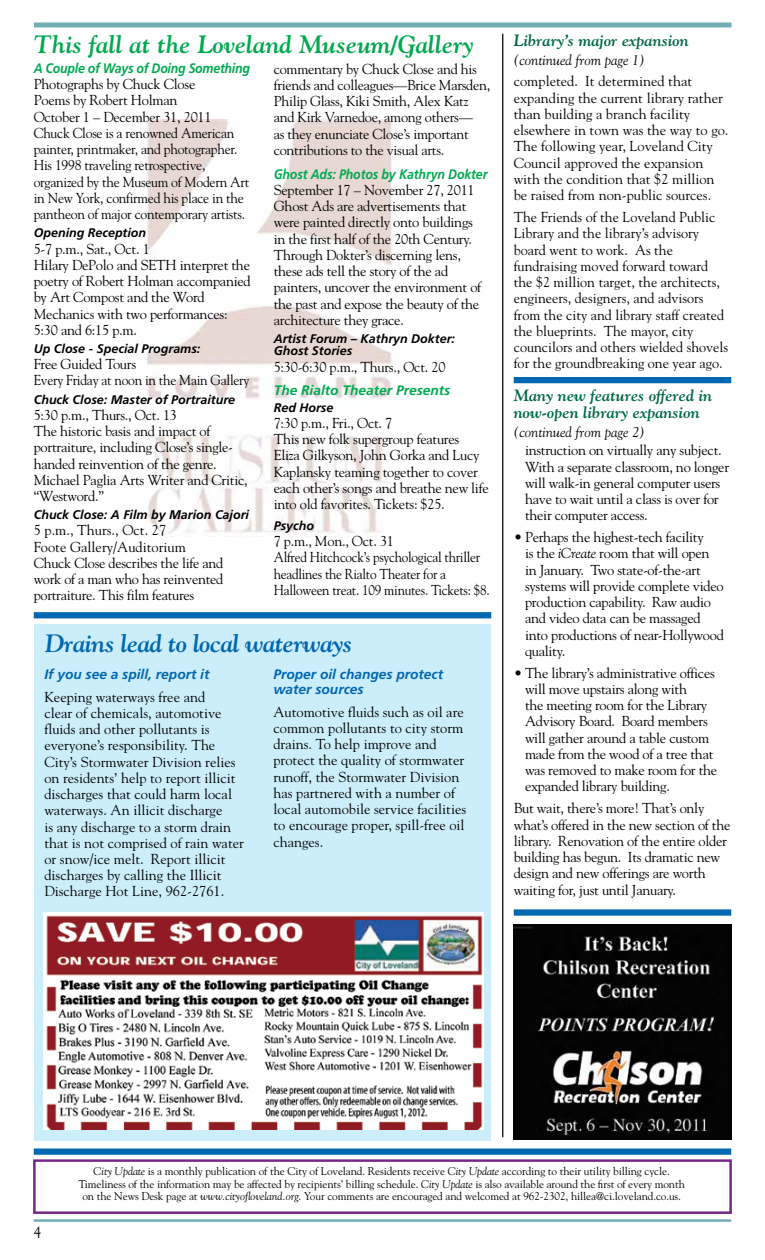
<style>
.page{position:relative;width:765px;height:1260px;background:#fff}
.page>*{position:absolute;margin:0;border:0;box-sizing:border-box;transform-origin:0 0}
.t1{font:italic 700 25px "Goudy";color:#00a94f}
.t2{font:italic 700 25px "Goudy";letter-spacing:-.02em;color:#0067b1}
.t3{font:italic 700 16.25px/17.5px "Goudy";color:#006a44}
.t4{font:15px "Goudy";color:#000}
.t5{font:14.38px/16.2px "Goudy";letter-spacing:-.02em;color:#000}
.t6{font:14.38px/16.2px "Goudy";color:#000}
.t7{font:italic 14.38px "Goudy";color:#000}
.t8{font:italic 700 13.75px "Frutiger";letter-spacing:-.01em;color:#00a94f;scale:.9 1}
.t9{font:italic 700 13.75px/15px "Frutiger";color:#0067b1}
.t10{font:italic 700 13.75px "Frutiger";letter-spacing:-.01em;color:#00a94f}
.t11{font:italic 700 12.5px/12.5px "Frutiger";color:#000}
.t12{font:11.25px/12.5px "Goudy";letter-spacing:-.01em;color:#000;text-align:center}
.s1{font-style:italic}
</style>
<div class="page">
<div style="left:34px;top:624px;width:457px;height:517px;background:#ccedfa"></div>
<img style="left:146px;top:120px;width:246px;height:417px">
<div style="left:34px;top:22px;width:698px;height:6px;background:#72aeb6"></div>
<hr style="left:34px;top:1219px;width:697px;height:3px;background:#72aeb6">
<div style="left:34px;top:612px;width:457px;height:6px;background:#0067b1"></div>
<div style="left:34px;top:1149px;width:697px;height:6px;background:#0067b1"></div>
<div style="left:33px;top:1159px;width:699px;height:55px;border:2px solid #78278b"></div>
<hr style="left:502px;top:34px;width:1px;height:1103px;background:#000">
<div style="left:514px;top:377px;width:217px;height:6px;background:#0067b1"></div>
<div style="left:514px;top:909px;width:217px;height:7px;background:#0067b1"></div>
<img style="left:514px;top:924px;width:217px;height:215px">
<img style="left:43px;top:912px;width:441px;height:217px">
<h1 class="t1" style="left:34px;top:29px;width:442px">This fall at the Loveland Museum/Gallery</h1>
<p class="t8" style="left:34px;top:60px;width:242px">A Couple of Ways of Doing Something</p>
<p class="t5" style="left:34px;top:76px;width:217px">Photographs by Chuck Close<br>Poems by Robert Holman<br>October 1 – December 31, 2011<br>Chuck Close is a renowned American painter, printmaker, and photographer.<br>His 1998 traveling retrospective, organized by the Museum of Modern Art in New York, confirmed his place in the pantheon of major contemporary artists.</p>
<p class="t11" style="left:34px;top:227px;width:114px">Opening Reception</p>
<p class="t5" style="left:34px;top:240px;width:218px">5-7 p.m., Sat., Oct. 1<br>Hilary DePolo and SETH interpret the poetry of Robert Holman accompanied by Art Compost and the Word<br>Mechanics with two performances:<br>5:30 and 6:15 p.m.</p>
<p class="t11" style="left:34px;top:342px;width:168px">Up Close - Special Programs:</p>
<p class="t5" style="left:34px;top:356px;width:217px">Free Guided Tours<br>Every Friday at noon in the Main Gallery</p>
<p class="t11" style="left:34px;top:393px;width:203px">Chuck Close: Master of Portraiture</p>
<p class="t5" style="left:34px;top:406px;width:215px">5:30 p.m., Thurs., Oct. 13<br>The historic basis and impact of portraiture, including Close’s single&shy;handed reinvention of the genre.<br>Michael Paglia Arts Writer and Critic, “Westword.”</p>
<p class="t11" style="left:34px;top:508px;width:217px">Chuck Close: A Film by Marion Cajori</p>
<p class="t5" style="left:34px;top:522px;width:191px">5 p.m., Thurs., Oct. 27<br>Foote Gallery/Auditorium<br>Chuck Close describes the life and work of a man who has reinvented portraiture. This film features</p>
<p class="t5" style="left:274px;top:60px;width:218px">commentary by Chuck Close and his friends and colleagues—Brice Marsden, Philip Glass, Kiki Smith, Alex Katz and Kirk Varnedoe, among others—<br>as they enunciate Close’s important contributions to the visual arts.</p>
<p class="t8" style="left:274px;top:166px;width:239px">Ghost Ads: Photos by Kathryn Dokter</p>
<p class="t5" style="left:274px;top:181px;width:209px">September 17 – November 27, 2011<br>Ghost Ads are advertisements that were painted directly onto buildings in the first half of the 20th Century.<br>Through Dokter’s discerning lens, these ads tell the story of the ad painters, uncover the environment of the past and expose the beauty of the architecture they grace.</p>
<p class="t11" style="left:274px;top:332px;width:183px">Artist Forum – Kathryn Dokter:<br>Ghost Stories</p>
<p class="t5" style="left:274px;top:358px;width:173px">5:30-6:30 p.m., Thurs., Oct. 20</p>
<p class="t10" style="left:274px;top:383px;width:178px">The Rialto Theater Presents</p>
<p class="t11" style="left:274px;top:401px;width:61px">Red Horse</p>
<p class="t5" style="left:274px;top:414px;width:217px">7:30 p.m., Fri., Oct. 7<br>This new folk supergroup features Eliza Gilkyson, John Gorka and Lucy Kaplansky teaming together to cover each other’s songs and breathe new life into old favorites. Tickets: $25.</p>
<p class="t11" style="left:274px;top:519px;width:42px">Psycho</p>
<p class="t5" style="left:274px;top:533px;width:218px">7 p.m., Mon., Oct. 31<br>Alfred Hitchcock’s psychological thriller headlines the Rialto Theater for a Halloween treat. 109 minutes. Tickets: $8.</p>
<h1 class="t2" style="left:45px;top:628px;width:309px">Drains lead to local waterways</h1>
<p class="t9" style="left:44px;top:666px;width:167px">If you see a spill, report it</p>
<p class="t6" style="left:44px;top:688px;width:201px">Keeping waterways free and<br>clear of chemicals, automotive fluids and other pollutants is everyone’s responsibility. The<br>City’s Stormwater Division relies on residents’ help to report illicit discharges that could harm local waterways. An illicit discharge<br>is any discharge to a storm drain that is not comprised of rain water or snow/ice melt. Report illicit discharges by calling the Illicit<br>Discharge Hot Line, 962-2761.</p>
<p class="t9" style="left:273px;top:666px;width:171px">Proper oil changes protect water sources</p>
<p class="t6" style="left:273px;top:703px;width:194px">Automotive fluids such as oil are common pollutants to city storm drains. To help improve and protect the quality of stormwater runoff, the Stormwater Division has partnered with a number of local automobile service facilities to encourage proper, spill-free oil changes.</p>
<p class="t3" style="left:514px;top:32px;width:177px">Library’s major expansion</p>
<p class="t7" style="left:514px;top:51px;width:133px">(continued from page 1)</p>
<p class="t6" style="left:514px;top:73px;width:216px">completed. It determined that expanding the current library rather than building a branch facility elsewhere in town was the way to go.<br>The following year, Loveland City Council approved the expansion with the condition that $2 million be raised from non-public sources.</p>
<p class="t6" style="left:514px;top:209px;width:216px">The Friends of the Loveland Public Library and the library’s advisory board went to work. As the fundraising moved forward toward the $2 million target, the architects, engineers, designers, and advisors from the city and library staff created the blueprints. The mayor, city councilors and others wielded shovels for the groundbreaking one year ago.</p>
<p class="t3" style="left:514px;top:386px;width:200px">Many new features offered in now-open library expansion</p>
<p class="t7" style="left:514px;top:423px;width:133px">(continued from page 2)</p>
<p class="t5" style="left:525px;top:442px;width:206px">instruction on virtually any subject.<br>With a separate classroom, no longer will walk-in general computer users have to wait until a class is over for their computer access.</p>
<p class="t5" style="left:525px;top:529px;width:201px;text-indent:-11px">• Perhaps the highest-tech facility<br>is the <span class="s1">iCreate</span> room that will open in January. Two state-of-the-art systems will provide complete video production capability. Raw audio and video data can be massaged into productions of near-Hollywood quality.</p>
<p class="t5" style="left:525px;top:664px;width:194px;text-indent:-11px">• The library’s administrative offices will move upstairs along with<br>the meeting room for the Library<br>Advisory Board. Board members will gather around a table custom made from the wood of a tree that was removed to make room for the expanded library building.</p>
<p class="t5" style="left:514px;top:800px;width:218px">But wait, there’s more! That’s only what’s offered in the new section of the library. Renovation of the entire older building has begun. Its dramatic new design and new offerings are worth waiting for, just until January.</p>
<p class="t4" style="left:34px;top:1222px;width:9px">4</p>
<p class="t12" style="left:79px;top:1165px;width:608px"><span class="s1">City Update</span> is a monthly publication of the City of Loveland. Residents receive <span class="s1">City Update</span> according to their utility billing cycle.<br>Timeliness of the information may be affected by recipients’ billing schedule. <span class="s1">City Update</span> is also available around the first of every month on the News Desk page at <span class="s1">www.cityofloveland.org</span>. Your comments are encouraged and welcomed at 962-2302, hillea@ci.loveland.co.us.</p>
</div>
